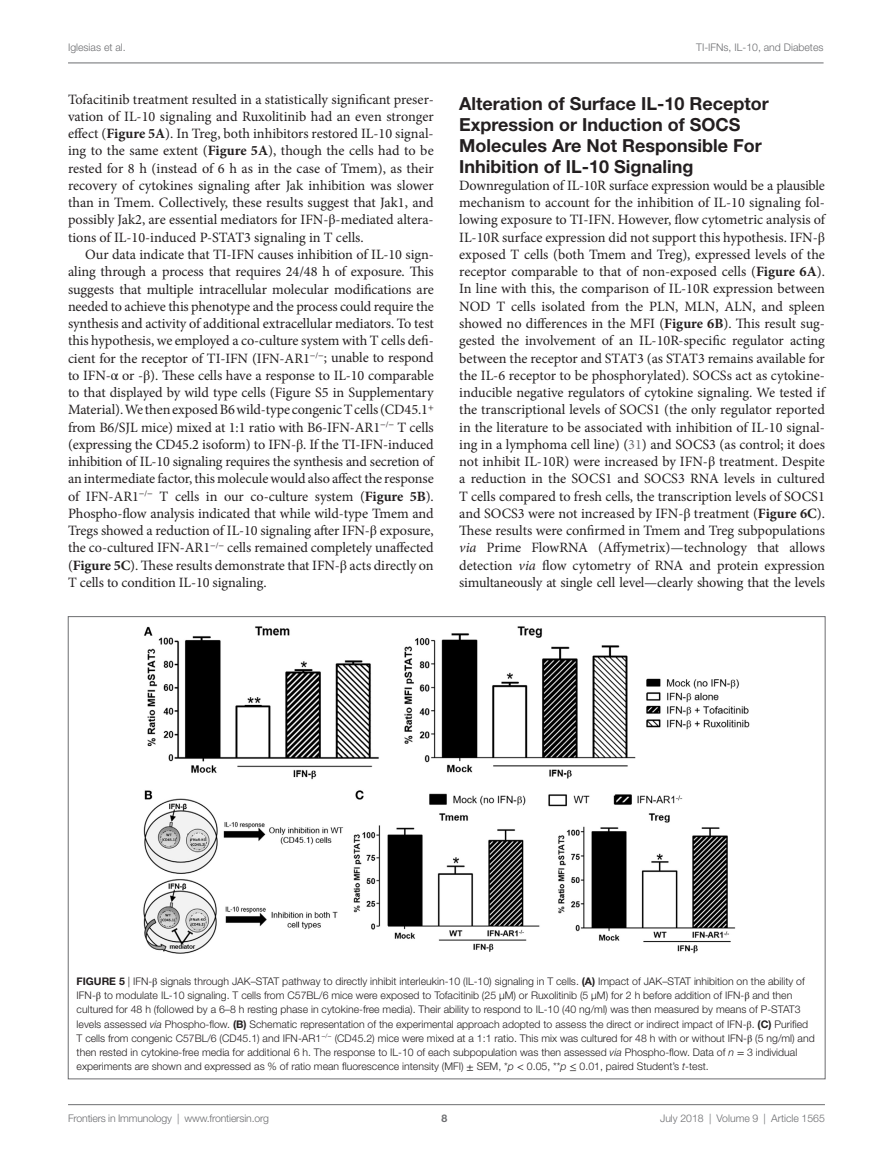
<style>
.page{position:relative;width:893px;height:1170px;background:#fff}
.page>*{position:absolute;margin:0;border:0;box-sizing:border-box;transform-origin:0 0}
.t1{font:700 18px/21px "Helvetica Neue LT Std";color:#231f20}
.t2{font:14.25px/17.2px "Minion Pro";letter-spacing:-.01em;color:#231f20;text-align:justify}
.t3{font:300 10.5px/14.2px "Helvetica Neue LT Std";color:#231f20}
.t4{font:300 10.5px "Helvetica Neue LT Std";color:#6c6d70}
.t5{font:700 10.5px "Helvetica Neue LT Std";color:#6c6d70}
.s1{font-weight:700}
.s2{font-family:"STIX General"}
.s3{color:#6c6d70}
.s4{font-style:italic}
.s5{font-family:"STIX General";font-weight:400}
</style>
<div class="page">
<img style="left:143px;top:626px;width:607px;height:328px">
<hr style="left:68px;top:63px;width:756px;height:1px;background:#6c6d70">
<hr style="left:68px;top:1104px;width:757px;height:1px;background:#6c6d70">
<p class="t4" style="left:68px;top:41px;width:59px">Iglesias et al.</p>
<p class="t4" style="left:696px;top:41px;width:129px">TI-IFNs, IL-10, and Diabetes</p>
<p class="t2" style="left:68px;top:90px;width:367px">Tofacitinib treatment resulted in a statistically significant preser&shy;vation of IL-10 signaling and Ruxolitinib had an even stronger effect (<span class="s1">Figure 5A</span>). In Treg, both inhibitors restored IL-10 signal&shy;ing to the same extent (<span class="s1">Figure 5A</span>), though the cells had to be rested for 8 h (instead of 6 h as in the case of Tmem), as their recovery of cytokines signaling after Jak inhibition was slower than in Tmem. Collectively, these results suggest that Jak1, and possibly Jak2, are essential mediators for IFN-<span class="s2">β</span>-mediated altera&shy;tions of IL-10-induced P-STAT3 signaling in T cells.</p>
<p class="t2" style="left:68px;top:246px;width:367px;text-indent:17px">Our data indicate that TI-IFN causes inhibition of IL-10 sign&shy;aling through a process that requires 24/48 h of exposure. This suggests that multiple intracellular molecular modifications are needed to achieve this phenotype and the process could require the synthesis and activity of additional extracellular mediators. To test this hypothesis, we employed a co-culture system with T cells defi&shy;cient for the receptor of TI-IFN (IFN-AR1<sup>−</sup><sup>/</sup><sup>−</sup>; unable to respond to IFN-<span class="s2">α</span> or -<span class="s2">β</span>). These cells have a response to IL-10 comparable to that displayed by wild type cells (Figure S5 in Supplementary Material). We then exposed B6 wild-type congenic T cells (CD45.1<sup>+ </sup>from B6/SJL mice) mixed at 1:1 ratio with B6-IFN-AR1<sup>−</sup><sup>/</sup><sup>−</sup> T cells (expressing the CD45.2 isoform) to IFN-<span class="s2">β</span>. If the TI-IFN-induced inhibition of IL-10 signaling requires the synthesis and secretion of an intermediate factor, this molecule would also affect the response of IFN-AR1<sup>−</sup><sup>/</sup><sup>−</sup> T cells in our co-culture system (<span class="s1">Figure 5B</span>).<br>Phospho-flow analysis indicated that while wild-type Tmem and Tregs showed a reduction of IL-10 signaling after IFN-<span class="s2">β</span> exposure, the co-cultured IFN-AR1<sup>−</sup><sup>/</sup><sup>−</sup> cells remained completely unaffected (<span class="s1">Figure 5C</span>). These results demonstrate that IFN-<span class="s2">β</span> acts directly on T cells to condition IL-10 signaling.</p>
<p class="t1" style="left:459px;top:92px;width:311px">Alteration of Surface IL-10 Receptor Expression or Induction of SOCS Molecules Are Not Responsible For Inhibition of IL-10 Signaling</p>
<p class="t2" style="left:459px;top:177px;width:367px">Downregulation of IL-10R surface expression would be a plausible mechanism to account for the inhibition of IL-10 signaling fol&shy;lowing exposure to TI-IFN. However, flow cytometric analysis of IL-10R surface expression did not support this hypothesis. IFN-<span class="s2">β </span>exposed T cells (both Tmem and Treg), expressed levels of the receptor comparable to that of non-exposed cells (<span class="s1">Figure 6A</span>).<br>In line with this, the comparison of IL-10R expression between NOD T cells isolated from the PLN, MLN, ALN, and spleen showed no differences in the MFI (<span class="s1">Figure 6B</span>). This result sug&shy;gested the involvement of an IL-10R-specific regulator acting between the receptor and STAT3 (as STAT3 remains available for the IL-6 receptor to be phosphorylated). SOCSs act as cytokine&shy;inducible negative regulators of cytokine signaling. We tested if the transcriptional levels of SOCS1 (the only regulator reported in the literature to be associated with inhibition of IL-10 signal&shy;ing in a lymphoma cell line) (<span class="s3">31</span>) and SOCS3 (as control; it does not inhibit IL-10R) were increased by IFN-<span class="s2">β</span> treatment. Despite a reduction in the SOCS1 and SOCS3 RNA levels in cultured T cells compared to fresh cells, the transcription levels of SOCS1 and SOCS3 were not increased by IFN-<span class="s2">β</span> treatment (<span class="s1">Figure 6C</span>).<br>These results were confirmed in Tmem and Treg subpopulations <span class="s4">via</span> Prime FlowRNA (Affymetrix)—technology that allows detection <span class="s4">via</span> flow cytometry of RNA and protein expression simultaneously at single cell level—clearly showing that the levels</p>
<p class="t3" style="left:77px;top:973px;width:740px"><span class="s1">Figure 5</span> | IFN-<span class="s5">β</span> signals through JAK–STAT pathway to directly inhibit interleukin-10 (IL-10) signaling in T cells. <span class="s1">(A)</span> Impact of JAK–STAT inhibition on the ability of IFN-<span class="s5">β</span> to modulate IL-10 signaling. T cells from C57BL/6 mice were exposed to Tofacitinib (25 µM) or Ruxolitinib (5 µM) for 2 h before addition of IFN-<span class="s5">β</span> and then cultured for 48 h (followed by a 6–8 h resting phase in cytokine-free media). Their ability to respond to IL-10 (40 ng/ml) was then measured by means of P-STAT3 levels assessed <span class="s4">via</span> Phospho-flow. <span class="s1">(B)</span> Schematic representation of the experimental approach adopted to assess the direct or indirect impact of IFN-<span class="s5">β</span>. <span class="s1">(C)</span> Purified T cells from congenic C57BL/6 (CD45.1) and IFN-AR1<sup>−</sup><sup>/</sup><sup>−</sup> (CD45.2) mice were mixed at a 1:1 ratio. This mix was cultured for 48 h with or without IFN-<span class="s5">β</span> (5 ng/ml) and then rested in cytokine-free media for additional 6 h. The response to IL-10 of each subpopulation was then assessed <span class="s4">via</span> Phospho-flow. Data of <span class="s4">n</span> <span class="s5">=</span> 3 individual experiments are shown and expressed as % of ratio mean fluorescence intensity (MFI) <span class="s5">±</span> SEM, *<span class="s4">p</span> <span class="s5">&lt;</span> 0.05, **<span class="s4">p</span> <span class="s5">≤</span> 0.01, paired Student’s <span class="s4">t</span>-test.</p>
<p class="t4" style="left:68px;top:1111px;width:203px">Frontiers in Immunology | www.frontiersin.org</p>
<p class="t4" style="left:660px;top:1111px;width:166px">July 2018 | Volume 9 | Article 1565</p>
<p class="t5" style="left:441px;top:1111px;width:7px">8</p>
</div>
